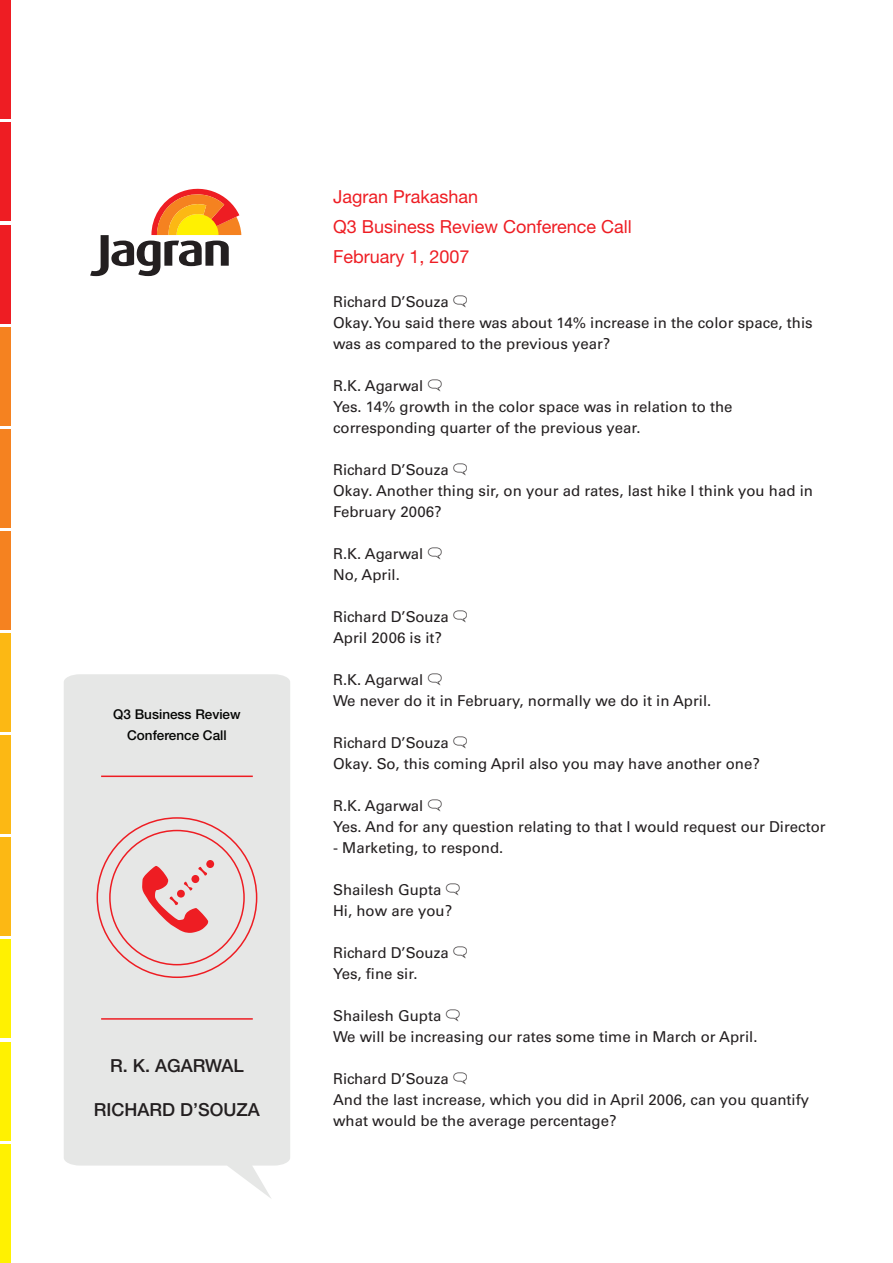
<style>
.page{position:relative;width:893px;height:1263px;background:#fff}
.page>*{position:absolute;margin:0;border:0;box-sizing:border-box;transform-origin:0 0}
.t1{font:18px/30px "Helvetica Neue";color:#ee1d23}
.t2{font:500 18px "Helvetica Neue";color:#231f20}
.t3{font:15px/21px "Univers LT Std";color:#231f20}
.t4{font:500 13.5px/21px "Helvetica Neue";color:#040503;text-align:center}
.s1{font-family:"Talk Balloons"}
</style>
<div class="page">
<svg style="left:64px;top:674px;width:226px;height:524px;background:#e7e6e5"></svg>
<hr style="left:101px;top:1018px;width:152px;height:2px;background:#ee1d23">
<hr style="left:101px;top:775px;width:152px;height:2px;background:#ee1d23">
<svg style="left:142px;top:860px;width:72px;height:73px;background:#e8abac"></svg>
<div style="left:0;top:327px;width:11px;height:98px;background:#f58220"></div>
<div style="left:0;top:429px;width:11px;height:98px;background:#f58220"></div>
<div style="left:0;top:531px;width:11px;height:99px;background:#f58220"></div>
<div style="left:0;top:0;width:11px;height:119px;background:#ee1d23"></div>
<div style="left:0;top:123px;width:11px;height:98px;background:#ee1d23"></div>
<div style="left:0;top:225px;width:11px;height:98px;background:#ee1d23"></div>
<div style="left:0;top:633px;width:11px;height:99px;background:#fcb814"></div>
<div style="left:0;top:735px;width:11px;height:99px;background:#fcb814"></div>
<div style="left:0;top:838px;width:11px;height:98px;background:#fcb814"></div>
<div style="left:0;top:940px;width:11px;height:98px;background:#fff101"></div>
<div style="left:0;top:1042px;width:11px;height:98px;background:#fff101"></div>
<div style="left:0;top:1144px;width:11px;height:119px;background:#fff101"></div>
<svg style="left:90px;top:188px;width:151px;height:88px"></svg>
<p class="t4" style="left:113px;top:704px;width:129px">Q3 Business Review<br>Conference Call</p>
<p class="t2" style="left:110px;top:1055px;width:135px">R. K. AGARWAL</p>
<p class="t2" style="left:94px;top:1098px;width:168px">RICHARD D’SOUZA</p>
<p class="t1" style="left:333px;top:181px;width:300px">Jagran Prakashan<br>Q3 Business Review Conference Call<br>February 1, 2007</p>
<p class="t3" style="left:333px;top:291px;width:481px">Richard D’Souza <span class="s1">L<br></span>Okay. You said there was about 14% increase in the color space, this was as compared to the previous year?</p>
<p class="t3" style="left:333px;top:375px;width:401px">R.K. Agarwal <span class="s1">L<br></span>Yes. 14% growth in the color space was in relation to the corresponding quarter of the previous year.</p>
<p class="t3" style="left:333px;top:459px;width:481px">Richard D’Souza <span class="s1">L<br></span>Okay. Another thing sir, on your ad rates, last hike I think you had in<br>February 2006?</p>
<p class="t3" style="left:333px;top:543px;width:111px">R.K. Agarwal <span class="s1">L<br></span>No, April.</p>
<p class="t3" style="left:333px;top:606px;width:136px">Richard D’Souza <span class="s1">L<br></span>April 2006 is it?</p>
<p class="t3" style="left:333px;top:669px;width:380px">R.K. Agarwal <span class="s1">L<br></span>We never do it in February, normally we do it in April.</p>
<p class="t3" style="left:333px;top:732px;width:428px">Richard D’Souza <span class="s1">L<br></span>Okay. So, this coming April also you may have another one?</p>
<p class="t3" style="left:333px;top:795px;width:494px">R.K. Agarwal <span class="s1">L<br></span>Yes. And for any question relating to that I would request our Director</p>
<p class="t3" style="left:333px;top:837px;width:172px">- Marketing, to respond.</p>
<p class="t3" style="left:333px;top:879px;width:129px">Shailesh Gupta <span class="s1">L<br></span>Hi, how are you?</p>
<p class="t3" style="left:333px;top:942px;width:136px">Richard D’Souza <span class="s1">L<br></span>Yes, fine sir.</p>
<p class="t3" style="left:333px;top:1005px;width:426px">Shailesh Gupta <span class="s1">L<br></span>We will be increasing our rates some time in March or April.</p>
<p class="t3" style="left:333px;top:1068px;width:477px">Richard D’Souza <span class="s1">L<br></span>And the last increase, which you did in April 2006, can you quantify what would be the average percentage?</p>
</div>
